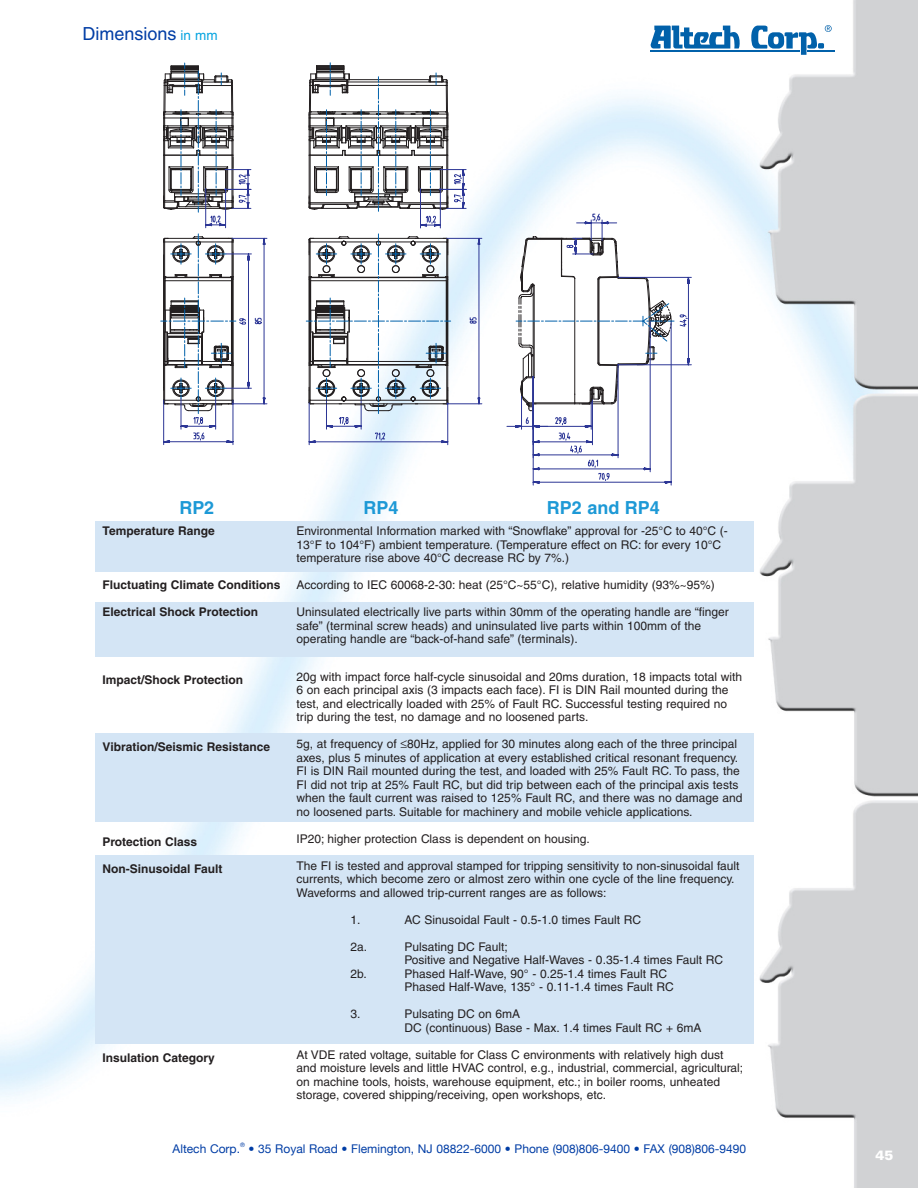
<style>
.page{position:relative;width:918px;height:1188px;background:#fff}
.page>*{position:absolute;margin:0;border:0;box-sizing:border-box;transform-origin:0 0}
.t1{font:700 18px "Helvetica";color:#1d99d6}
.t2{font:18px "Helvetica";color:#003da5}
.t3{font:900 13.5px "Univers";color:#fff}
.t4{font:12px/13.5px "Helvetica";color:#231f20}
.t5{font:700 12px "Helvetica";color:#231f20}
.t6{font:12px "Helvetica Neue";color:#003da5}
.t7{font:6px "Helvetica Neue";color:#003da5}
.s1{font-size:13.5px;color:#05a4e0}
</style>
<div class="page">
<img style="left:0;top:0;width:918px;height:1188px">
<svg style="left:650px;top:26px;width:92px;height:23px"></svg>
<hr style="left:650px;top:50px;width:150px;height:2px;background:#0161aa">
<hr style="left:808px;top:50px;width:27px;height:2px;background:#0161aa">
<svg style="left:751px;top:25px;width:81px;height:30px"></svg>
<svg style="left:264px;top:238px;width:428px;height:220px"></svg>
<svg style="left:482px;top:169px;width:110px;height:261px"></svg>
<svg style="left:516px;top:213px;width:158px;height:272px"></svg>
<svg style="left:451px;top:169px;width:31px;height:276px"></svg>
<svg style="left:470px;top:317px;width:7px;height:7px"></svg>
<svg style="left:478px;top:397px;width:2px;height:7px"></svg>
<svg style="left:478px;top:238px;width:2px;height:7px"></svg>
<svg style="left:161px;top:63px;width:290px;height:382px"></svg>
<div style="left:95px;top:521px;width:658px;height:51px;background:#d4e5f5"></div>
<div style="left:95px;top:602px;width:658px;height:55px;background:#d4e5f5"></div>
<div style="left:95px;top:733px;width:658px;height:89px;background:#d4e5f5"></div>
<div style="left:95px;top:856px;width:658px;height:188px;background:#d4e5f5"></div>
<h1 class="t2" style="left:82px;top:23px;width:137px">Dimensions <span class="s1">in mm</span></h1>
<h1 class="t1" style="left:179px;top:497px;width:36px">RP2</h1>
<h1 class="t1" style="left:364px;top:497px;width:37px">RP4</h1>
<h1 class="t1" style="left:547px;top:497px;width:115px">RP2 and RP4</h1>
<p class="t4" style="left:297px;top:524px;width:433px">Environmental Information marked with “Snowflake” approval for -25°C to 40°C (-<br>13°F to 104°F) ambient temperature. (Temperature effect on RC: for every 10°C temperature rise above 40°C decrease RC by 7%.)</p>
<p class="t4" style="left:297px;top:578px;width:420px">According to IEC 60068-2-30: heat (25°C~55°C), relative humidity (93%~95%)</p>
<p class="t4" style="left:297px;top:605px;width:434px">Uninsulated electrically live parts within 30mm of the operating handle are “finger safe” (terminal screw heads) and uninsulated live parts within 100mm of the operating handle are “back-of-hand safe” (terminals).</p>
<p class="t4" style="left:297px;top:670px;width:447px">20g with impact force half-cycle sinusoidal and 20ms duration, 18 impacts total with 6 on each principal axis (3 impacts each face). FI is DIN Rail mounted during the test, and electrically loaded with 25% of Fault RC. Successful testing required no trip during the test, no damage and no loosened parts.</p>
<p class="t4" style="left:297px;top:737px;width:448px">5g, at frequency of ≤80Hz, applied for 30 minutes along each of the three principal axes, plus 5 minutes of application at every established critical resonant frequency.<br>FI is DIN Rail mounted during the test, and loaded with 25% Fault RC. To pass, the FI did not trip at 25% Fault RC, but did trip between each of the principal axis tests when the fault current was raised to 125% Fault RC, and there was no damage and no loosened parts. Suitable for machinery and mobile vehicle applications.</p>
<p class="t4" style="left:297px;top:832px;width:295px">IP20; higher protection Class is dependent on housing.</p>
<p class="t4" style="left:296px;top:859px;width:445px">The FI is tested and approval stamped for tripping sensitivity to non-sinusoidal fault currents, which become zero or almost zero within one cycle of the line frequency.<br>Waveforms and allowed trip-current ranges are as follows:</p>
<p class="t4" style="left:350px;top:913px;width:12px">1.</p>
<p class="t4" style="left:404px;top:913px;width:238px">AC Sinusoidal Fault - 0.5-1.0 times Fault RC</p>
<p class="t4" style="left:350px;top:940px;width:18px">2a.</p>
<p class="t4" style="left:404px;top:940px;width:320px">Pulsating DC Fault;<br>Positive and Negative Half-Waves - 0.35-1.4 times Fault RC</p>
<p class="t4" style="left:350px;top:967px;width:18px">2b.</p>
<p class="t4" style="left:404px;top:967px;width:271px">Phased Half-Wave, 90° - 0.25-1.4 times Fault RC<br>Phased Half-Wave, 135° - 0.11-1.4 times Fault RC</p>
<p class="t4" style="left:350px;top:1007px;width:12px">3.</p>
<p class="t4" style="left:404px;top:1007px;width:299px">Pulsating DC on 6mA<br>DC (continuous) Base - Max. 1.4 times Fault RC + 6mA</p>
<p class="t4" style="left:296px;top:1048px;width:448px">At VDE rated voltage, suitable for Class C environments with relatively high dust and moisture levels and little HVAC control, e.g., industrial, commercial, agricultural; on machine tools, hoists, warehouse equipment, etc.; in boiler rooms, unheated storage, covered shipping/receiving, open workshops, etc.</p>
<p class="t5" style="left:102px;top:524px;width:114px">Temperature Range</p>
<p class="t5" style="left:102px;top:578px;width:180px">Fluctuating Climate Conditions</p>
<p class="t5" style="left:102px;top:605px;width:157px">Electrical Shock Protection</p>
<p class="t5" style="left:102px;top:672px;width:142px">Impact/Shock Protection</p>
<p class="t5" style="left:102px;top:740px;width:169px">Vibration/Seismic Resistance</p>
<p class="t5" style="left:102px;top:834px;width:96px">Protection Class</p>
<p class="t5" style="left:102px;top:861px;width:121px">Non-Sinusoidal Fault</p>
<p class="t5" style="left:102px;top:1050px;width:114px">Insulation Category</p>
<p class="t6" style="left:173px;top:1142px;width:69px">Altech Corp.</p>
<p class="t7" style="left:240px;top:1142px;width:6px">®</p>
<p class="t6" style="left:249px;top:1142px;width:499px">• 35 Royal Road • Flemington, NJ 08822-6000 • Phone (908)806-9400 • FAX (908)806-9490</p>
<p class="t3" style="left:875px;top:1146px;width:20px">45</p>
</div>
